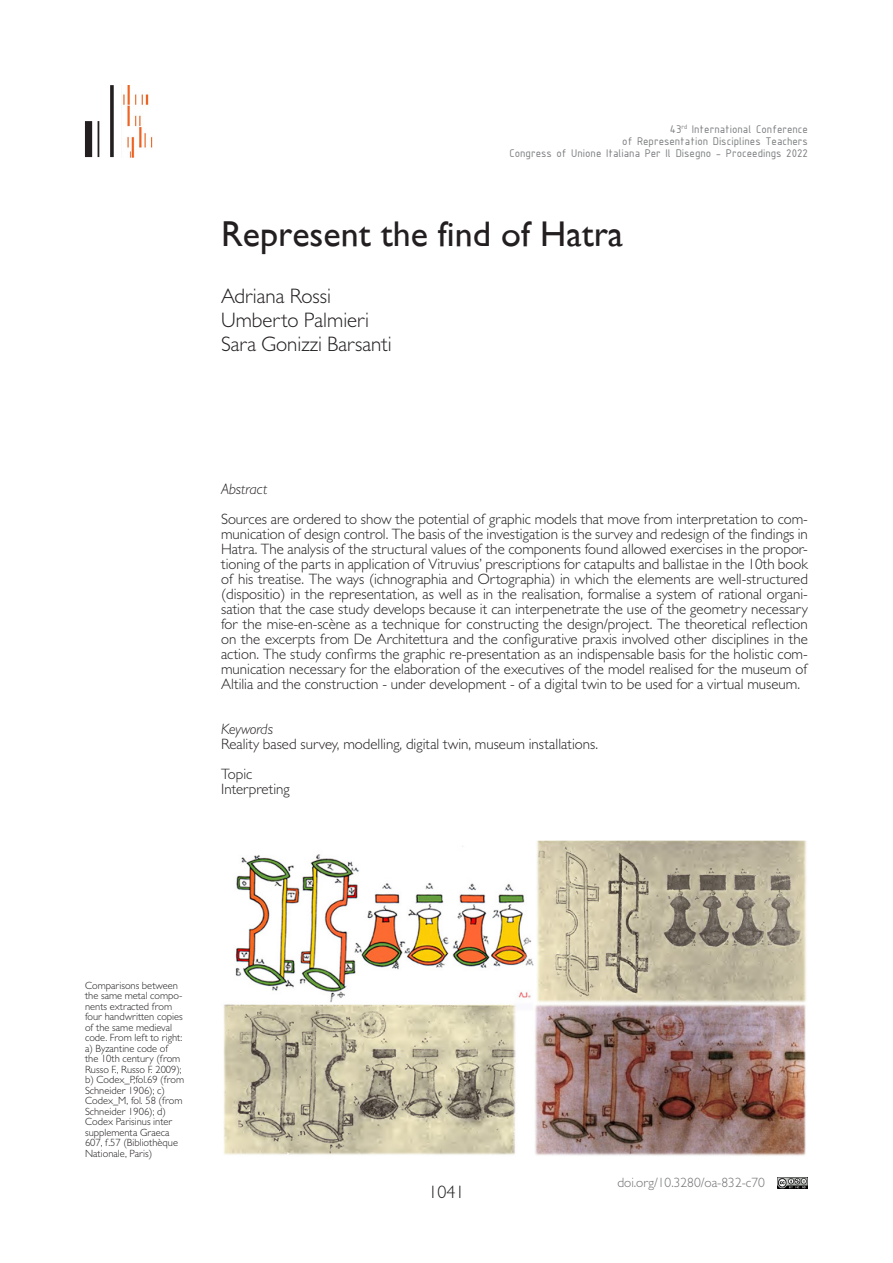
<style>
.page{position:relative;width:893px;height:1263px;background:#fff}
.page>*{position:absolute;margin:0;border:0;box-sizing:border-box;transform-origin:0 0}
.Titolo_italiano{font:36px "Gill Sans";color:#231f20}
.Autori_contributo{font:300 21px "Gill Sans";color:#231f20}
.t1{font:300 18px "Gill Sans";color:#231f20}
.Abstract{font:300 15px/15px "Gill Sans";color:#231f20;text-align:justify}
.Abstract-2{font:italic 300 15px "Gill Sans";color:#231f20}
.t2{font:300 13.5px "Gill Sans";color:#717275}
.t3{font:12px/12px "ISOCPEUR";color:#7a7c7f;text-align:right}
.Didascalie_-_ENG{font:300 10.5px/10.5px "Gill Sans";color:#231f20}
</style>
<div class="page">
<svg style="left:110px;top:85px;width:4px;height:72px"></svg>
<svg style="left:98px;top:121px;width:1px;height:36px"></svg>
<svg style="left:85px;top:121px;width:7px;height:36px"></svg>
<img style="left:123px;top:85px;width:30px;height:72px">
<img style="left:778px;top:1178px;width:30px;height:10px">
<img style="left:223px;top:840px;width:584px;height:316px">
<p class="t3" style="left:509px;top:123px;width:300px">43<sup>rd</sup> International Conference<br>of Representation Disciplines Teachers<br>Congress of Unione Italiana Per Il Disegno - Proceedings 2022</p>
<p class="Titolo_italiano" style="left:221px;top:213px;width:404px">Represent the find of Hatra</p>
<p class="Autori_contributo" style="left:221px;top:283px;width:111px">Adriana Rossi</p>
<p class="Autori_contributo" style="left:221px;top:307px;width:149px">Umberto Palmieri</p>
<p class="Autori_contributo" style="left:221px;top:331px;width:172px">Sara Gonizzi Barsanti</p>
<p class="Abstract-2" style="left:221px;top:480px;width:48px">Abstract</p>
<p class="Abstract" style="left:221px;top:511px;width:588px">Sources are ordered to show the potential of graphic models that move from interpretation to com&shy;munication of design control. The basis of the investigation is the survey and redesign of the findings in Hatra. The analysis of the structural values of the components found allowed exercises in the propor&shy;tioning of the parts in application of Vitruvius’ prescriptions for catapults and ballistae in the 10th book of his treatise. The ways (ichnographia and Ortographia) in which the elements are well-structured (dispositio) in the representation, as well as in the realisation, formalise a system of rational organi&shy;sation that the case study develops because it can interpenetrate the use of the geometry necessary for the mise-en-scène as a technique for constructing the design/project. The theoretical reflection on the excerpts from De Architettura and the configurative praxis involved other disciplines in the action. The study confirms the graphic re-presentation as an indispensable basis for the holistic com&shy;munication necessary for the elaboration of the executives of the model realised for the museum of Altilia and the construction - under development - of a digital twin to be used for a virtual museum.</p>
<p class="Abstract-2" style="left:221px;top:720px;width:53px">Keywords</p>
<p class="Abstract" style="left:221px;top:736px;width:378px">Reality based survey, modelling, digital twin, museum installations.</p>
<p class="Abstract" style="left:221px;top:766px;width:33px">Topic</p>
<p class="Abstract" style="left:221px;top:781px;width:70px">Interpreting</p>
<p class="Didascalie_-_ENG" style="left:85px;top:980px;width:101px">Comparisons between the same metal compo&shy;nents extracted from four handwritten copies of the same medieval code. From left to right: a) Byzantine code of the 10th century (from<br>Russo F., Russo F. 2009); b) Codex_P,fol.69 (from<br>Schneider 1906); c)<br>Codex_M, fol. 58 (from<br>Schneider 1906); d)<br>Codex Parisinus inter supplementa Graeca<br>607, f.57 (Bibliothèque<br>Nationale, Paris)</p>
<p class="t1" style="left:428px;top:1181px;width:37px">1041</p>
<p class="t2" style="left:617px;top:1175px;width:149px">doi.org/10.3280/oa-832-c70</p>
</div>
